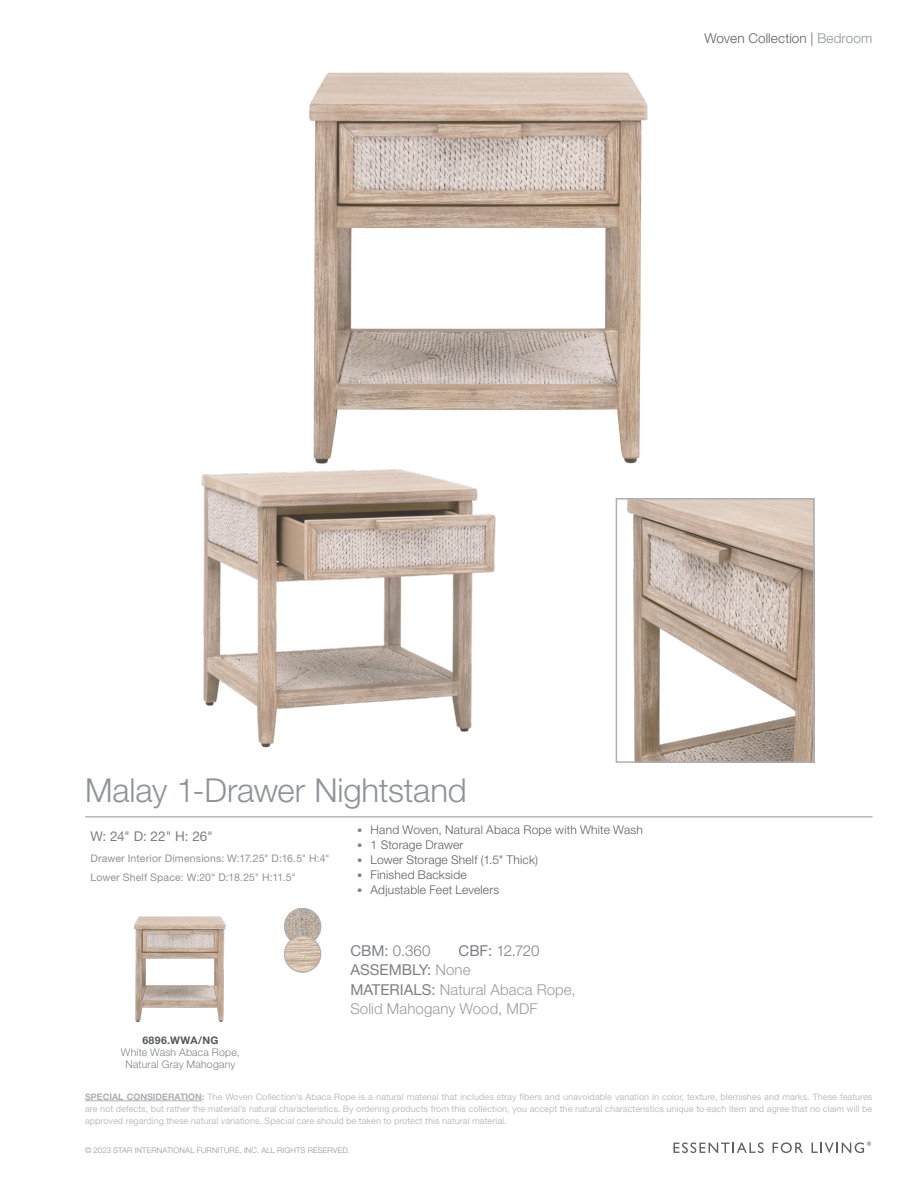
<style>
.page{position:relative;width:915px;height:1191px;background:#fff}
.page>*{position:absolute;margin:0;border:0;box-sizing:border-box;transform-origin:0 0}
.t1{font:300 33px "Helvetica Neue";letter-spacing:-.005em;color:#8f9398}
.t2{font:300 15px/19.5px "Helvetica Neue";letter-spacing:.005em;color:#9b9ca0}
.t3{font:300 15px "Helvetica Neue";letter-spacing:-.01em;color:#7d7f82}
.t4{font:15px "Helvetica Neue";color:#7d7f82}
.t5{font:300 13.5px "Helvetica Neue";letter-spacing:.01em;color:#5f5f62}
.t6{font:13.5px "Helvetica Neue";color:#7d7f82}
.t7{font:300 12px "Helvetica Neue";letter-spacing:.015em;color:#5f5f62}
.t8{font:10.5px "Helvetica Neue";letter-spacing:.015em;color:#8f9398}
.t9{font:300 10.5px "Helvetica Neue";letter-spacing:.02em;color:#808285}
.t10{font:700 10.5px "Helvetica Neue";letter-spacing:.04em;color:#57585a}
.t11{font:9px/12px "Helvetica Neue";color:#bebfc1;text-align:justify}
.t12{font:300 7.8px "Helvetica Neue";letter-spacing:.02em;color:#8f9398}
.s1{color:#8f9398}
.s2{font-weight:400;font-size:10.5px;color:#808285}
.s3{font-weight:400}
.s4{font-weight:300;color:#9b9ca0}
.s5{font-weight:400;color:#7d7f82}
.s6{font-weight:700;color:#aeafb3}
</style>
<div class="page">
<svg style="left:673px;top:1142px;width:90px;height:11px"></svg>
<svg style="left:772px;top:1142px;width:30px;height:11px"></svg>
<svg style="left:811px;top:1141px;width:59px;height:12px"></svg>
<hr style="left:85px;top:816px;width:787px;height:1px;background:#8f9398">
<hr style="left:85px;top:1100px;width:117px;height:1px;background:#aeafb3">
<img style="left:309px;top:72px;width:339px;height:392px">
<img style="left:134px;top:916px;width:92px;height:107px">
<img style="left:201px;top:452px;width:315px;height:296px">
<img style="left:627px;top:501px;width:184px;height:259px">
<div style="left:615px;top:498px;width:199px;height:265px;border:2px solid #aeafb3"></div>
<img style="left:284px;top:908px;width:37px;height:37px;border-radius:19px">
<div style="left:284px;top:908px;width:37px;height:37px;border:1px solid #aeafb3;border-radius:50%"></div>
<img style="left:284px;top:935px;width:37px;height:37px;border-radius:18px">
<div style="left:284px;top:935px;width:37px;height:37px;border:1px solid #aeafb3;border-radius:50%"></div>
<h3 class="t5" style="left:704px;top:29px;width:169px">Woven Collection | <span class="s1">Bedroom</span></h3>
<p class="t1" style="left:85px;top:769px;width:383px">Malay 1-Drawer Nightstand</p>
<p class="t6" style="left:90px;top:828px;width:124px">W: 24" D: 22" H: 26"</p>
<p class="t8" style="left:90px;top:851px;width:241px">Drawer Interior Dimensions: W:17.25" D:16.5" H:4"</p>
<p class="t8" style="left:90px;top:870px;width:207px">Lower Shelf Space: W:20" D:18.25" H:11.5"</p>
<p class="t10" style="left:142px;top:1034px;width:77px">6896.WWA/NG</p>
<p class="t9" style="left:121px;top:1046px;width:120px">White Wash Abaca Rope,</p>
<p class="t9" style="left:125px;top:1058px;width:111px">Natural Gray Mahogany</p>
<p class="t7" style="left:357px;top:822px;width:287px"><span class="s2">•</span> Hand Woven, Natural Abaca Rope with White Wash</p>
<p class="t7" style="left:357px;top:837px;width:108px"><span class="s2">•</span> 1 Storage Drawer</p>
<p class="t7" style="left:357px;top:852px;width:182px"><span class="s2">•</span> Lower Storage Shelf (1.5" Thick)</p>
<p class="t7" style="left:357px;top:867px;width:111px"><span class="s2">•</span> Finished Backside</p>
<p class="t7" style="left:357px;top:882px;width:143px"><span class="s2">•</span> Adjustable Feet Levelers</p>
<p class="t3" style="left:350px;top:941px;width:81px"><span class="s3">CBM:</span> 0.360</p>
<p class="t3" style="left:458px;top:941px;width:82px"><span class="s3">CBF:</span> 12.720</p>
<p class="t4" style="left:350px;top:961px;width:122px">ASSEMBLY: <span class="s4">None</span></p>
<p class="t2" style="left:350px;top:979px;width:227px"><span class="s5">MATERIALS:</span> Natural Abaca Rope,<br>Solid Mahogany Wood, MDF</p>
<p class="t11" style="left:85px;top:1090px;width:788px"><span class="s6">SPECIAL CONSIDERATION:</span> The Woven Collection’s Abaca Rope is a natural material that includes stray fibers and unavoidable variation in color, texture, blemishes and marks. These features are not defects, but rather the material’s natural characteristics. By ordering products from this collection, you accept the natural characteristics unique to each item and agree that no claim will be approved regarding these natural variations. Special care should be taken to protect this natural material.</p>
<p class="t12" style="left:85px;top:1145px;width:266px">© 2023 STAR INTERNATIONAL FURNITURE, INC. ALL RIGHTS RESERVED.</p>
</div>
